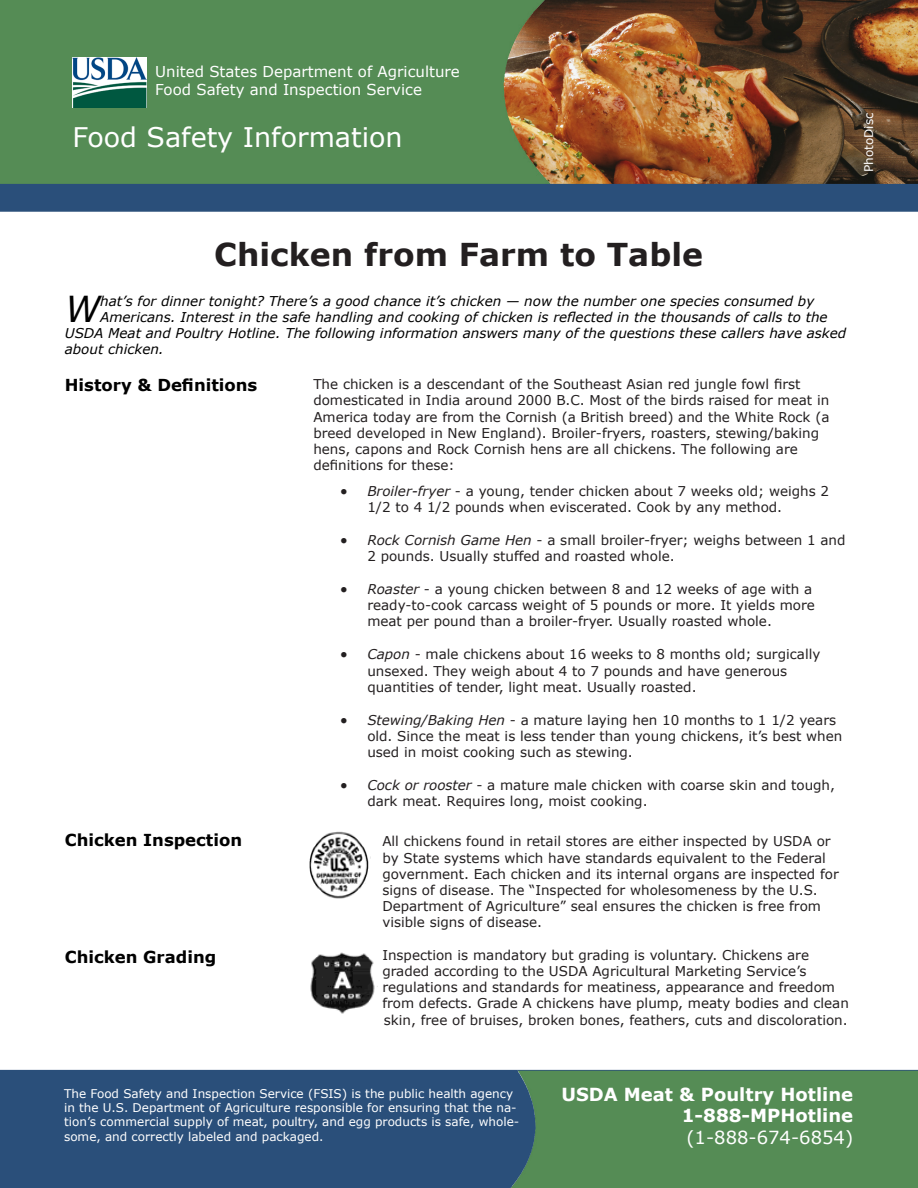
<style>
.page{position:relative;width:918px;height:1188px;background:#fff}
.page>*{position:absolute;margin:0;border:0;box-sizing:border-box;transform-origin:0 0}
.Plain_Text{font:italic 35.85px "Verdana";color:#000}
.t1{font:700 31.5px "Verdana";color:#231f20}
.t2{font:27px "Verdana";color:#fff}
.t3{font:700 18px "Verdana";color:#fff}
.t4{font:18px "Verdana";color:#fff}
.Plain_Text-2{font:700 16.5px "Verdana";color:#000}
.t5{font:15px "Verdana";color:#fff}
.t6{font:13.5px/16.2px "Verdana";color:#231f20}
.Plain_Text-3{font:italic 13.5px "Verdana";color:#000}
.t7{font:12px/14.4px "Verdana";color:#fff}
.s1{font-style:italic}
</style>
<div class="page">
<img style="left:553px;top:0;width:365px;height:184px">
<div style="left:0;top:1070px;width:918px;height:118px;background:#2a4f7a"></div>
<div style="left:511px;top:1071px;width:407px;height:117px;background:#558c55"></div>
<div style="left:0;top:0;width:553px;height:184px;background:#558c55"></div>
<div style="left:0;top:184px;width:918px;height:28px;background:#2a4f7a"></div>
<img style="left:73px;top:58px;width:74px;height:49px">
<img style="left:309px;top:831px;width:62px;height:68px">
<img style="left:310px;top:952px;width:65px;height:62px">
<p class="t5" style="left:155px;top:62px;width:306px">United States Department of Agriculture</p>
<p class="t5" style="left:155px;top:80px;width:268px">Food Safety and Inspection Service</p>
<p class="t2" style="left:73px;top:120px;width:332px">Food Safety Information</p>
<p class="t7" style="left:861px;top:172px;width:61px;rotate:-90deg">PhotoDisc</p>
<p class="t1" style="left:214px;top:234px;width:490px">Chicken from Farm to Table</p>
<p class="Plain_Text" style="left:65px;top:284px;width:37px">W</p>
<p class="Plain_Text-3" style="left:100px;top:292px;width:716px">hat’s for dinner tonight? There’s a good chance it’s chicken — now the number one species consumed by</p>
<p class="Plain_Text-3" style="left:100px;top:308px;width:729px">Americans. Interest in the safe handling and cooking of chicken is reflected in the thousands of calls to the</p>
<p class="Plain_Text-3" style="left:65px;top:324px;width:783px">USDA Meat and Poultry Hotline. The following information answers many of the questions these callers have asked</p>
<p class="Plain_Text-3" style="left:65px;top:340px;width:101px">about chicken.</p>
<p class="Plain_Text-2" style="left:65px;top:375px;width:194px">History &amp; Definitions</p>
<p class="t6" style="left:313px;top:376px;width:518px">The chicken is a descendant of the Southeast Asian red jungle fowl first domesticated in India around 2000 B.C. Most of the birds raised for meat in America today are from the Cornish (a British breed) and the White Rock (a breed developed in New England). Broiler-fryers, roasters, stewing/baking hens, capons and Rock Cornish hens are all chickens. The following are definitions for these:</p>
<p class="t6" style="left:367px;top:482px;width:463px;text-indent:-27px">• <span class="s1">Broiler-fryer</span> - a young, tender chicken about 7 weeks old; weighs 2<br>1/2 to 4 1/2 pounds when eviscerated. Cook by any method.</p>
<p class="t6" style="left:367px;top:531px;width:480px;text-indent:-27px">• <span class="s1">Rock Cornish Game Hen</span> - a small broiler-fryer; weighs between 1 and<br>2 pounds. Usually stuffed and roasted whole.</p>
<p class="t6" style="left:367px;top:581px;width:449px;text-indent:-27px">• <span class="s1">Roaster</span> - a young chicken between 8 and 12 weeks of age with a ready-to-cook carcass weight of 5 pounds or more. It yields more meat per pound than a broiler-fryer. Usually roasted whole.</p>
<p class="t6" style="left:367px;top:646px;width:455px;text-indent:-27px">• <span class="s1">Capon</span> - male chickens about 16 weeks to 8 months old; surgically unsexed. They weigh about 4 to 7 pounds and have generous quantities of tender, light meat. Usually roasted.</p>
<p class="t6" style="left:367px;top:711px;width:477px;text-indent:-27px">• <span class="s1">Stewing/Baking Hen</span> - a mature laying hen 10 months to 1 1/2 years old. Since the meat is less tender than young chickens, it’s best when used in moist cooking such as stewing.</p>
<p class="t6" style="left:367px;top:777px;width:469px;text-indent:-27px">• <span class="s1">Cock or rooster</span> - a mature male chicken with coarse skin and tough, dark meat. Requires long, moist cooking.</p>
<p class="t6" style="left:382px;top:833px;width:458px">All chickens found in retail stores are either inspected by USDA or by State systems which have standards equivalent to the Federal government. Each chicken and its internal organs are inspected for signs of disease. The “Inspected for wholesomeness by the U.S.<br>Department of Agriculture” seal ensures the chicken is free from visible signs of disease.</p>
<p class="t6" style="left:382px;top:946px;width:468px">Inspection is mandatory but grading is voluntary. Chickens are graded according to the USDA Agricultural Marketing Service’s regulations and standards for meatiness, appearance and freedom from defects. Grade A chickens have plump, meaty bodies and clean skin, free of bruises, broken bones, feathers, cuts and discoloration.</p>
<p class="Plain_Text-2" style="left:65px;top:830px;width:179px">Chicken Inspection</p>
<p class="Plain_Text-2" style="left:65px;top:947px;width:153px">Chicken Grading</p>
<p class="t7" style="left:64px;top:1086px;width:457px">The Food Safety and Inspection Service (FSIS) is the public health agency in the U.S. Department of Agriculture responsible for ensuring that the na&shy;tion’s commercial supply of meat, poultry, and egg products is safe, whole&shy;some, and correctly labeled and packaged.</p>
<p class="t3" style="left:561px;top:1083px;width:293px">USDA Meat &amp; Poultry Hotline</p>
<p class="t3" style="left:682px;top:1104px;width:173px">1-888-MPHotline</p>
<p class="t4" style="left:686px;top:1126px;width:168px">(1-888-674-6854)</p>
</div>
